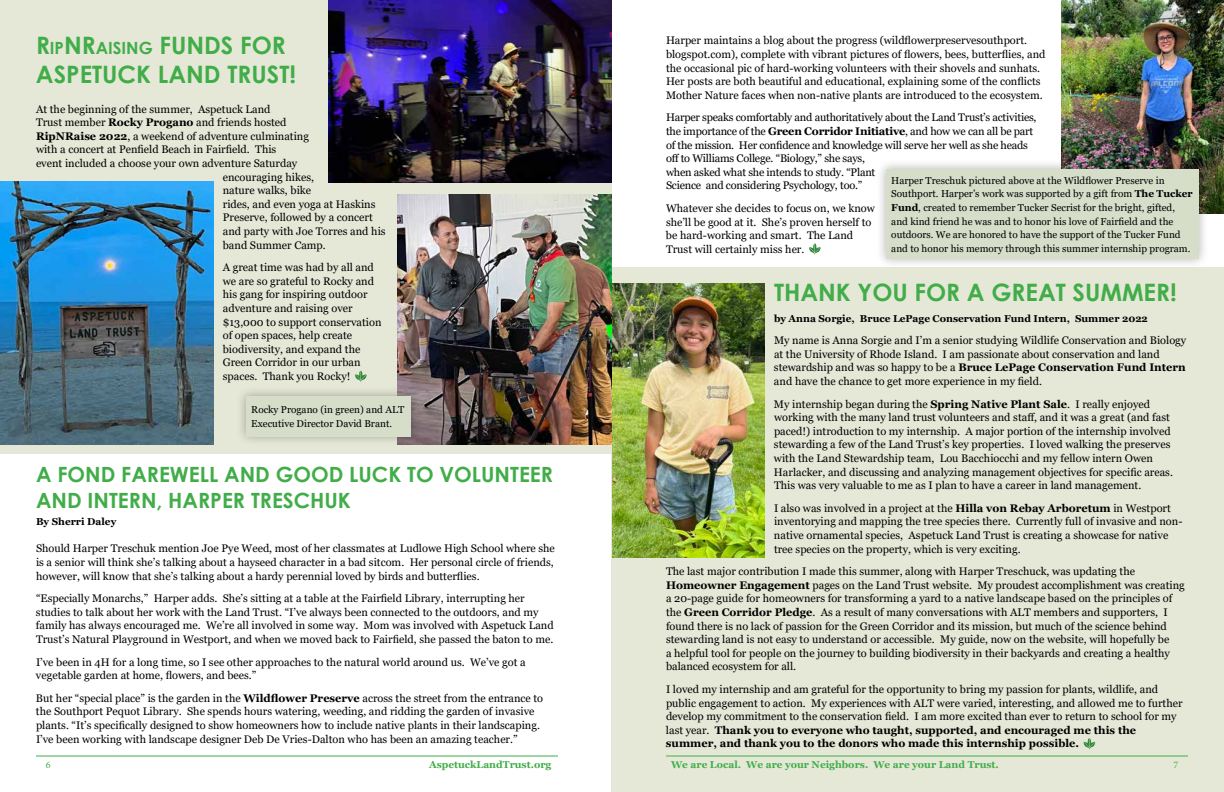
<style>
.page{position:relative;width:1224px;height:792px;background:#fff}
.page>*{position:absolute;margin:0;border:0;box-sizing:border-box;transform-origin:0 0}
.t1{font:700 24px "Century Gothic";color:#41ad49}
.t2{font:700 21px/25.2px "Century Gothic";color:#41ad49}
.t3{font:700 16.8px "Century Gothic";color:#41ad49}
.t4{font:11px/13.6px "Georgia";color:#000}
.t5{font:11px/13.6px "Georgia";letter-spacing:-.02em;color:#000}
.t6{font:10px/13.6px "Georgia";color:#000}
.t7{font:700 10px "Georgia";color:#41ad49}
.t8{font:700 10px "Georgia";color:#000}
.t9{font:10px "Minion Pro";color:#41ad49}
.s1{font-size:24px}
.s2{font-weight:700}
</style>
<div class="page">
<div style="left:0;top:0;width:612px;height:454px;background:#e6e8d7"></div>
<div style="left:612px;top:268px;width:612px;height:524px;background:#e6e8d7"></div>
<hr style="left:36px;top:756px;width:522px;height:1px;background:#41ad49">
<hr style="left:666px;top:756px;width:522px;height:1px;background:#41ad49">
<svg style="left:809px;top:243px;width:12px;height:12px"></svg>
<svg style="left:1084px;top:738px;width:11px;height:11px"></svg>
<img style="left:1061px;top:0;width:163px;height:214px">
<div style="left:876px;top:159px;width:333px;height:110px;background:#000;opacity:.3"></div>
<div style="left:886px;top:169px;width:312px;height:90px;background:#d6deca"></div>
<svg style="left:355px;top:371px;width:12px;height:11px"></svg>
<img style="left:0;top:181px;width:214px;height:263px">
<img style="left:329px;top:0;width:283px;height:182px">
<img style="left:397px;top:194px;width:215px;height:250px">
<div style="left:236px;top:386px;width:185px;height:61px;background:#000;opacity:.3"></div>
<div style="left:246px;top:396px;width:165px;height:40px;background:#d6deca"></div>
<img style="left:612px;top:283px;width:153px;height:275px">
<h3 class="t3" style="left:36px;top:35px;width:251px"><span class="s1">R</span>IP<span class="s1">NR</span>AISING <span class="s1">FUNDS FOR</span></h3>
<h1 class="t1" style="left:36px;top:56px;width:262px">ASPETUCK LAND TRUST!</h1>
<p class="t4" style="left:36px;top:102px;width:236px">At the beginning of the summer, Aspetuck Land</p>
<p class="t4" style="left:36px;top:116px;width:252px">Trust member <span class="s2">Rocky Progano</span> and friends hosted</p>
<p class="t4" style="left:36px;top:129px;width:275px"><span class="s2">RipNRaise 2022</span>, a weekend of adventure culminating</p>
<p class="t4" style="left:36px;top:143px;width:242px">with a concert at Penfield Beach in Fairfield. This</p>
<p class="t4" style="left:36px;top:157px;width:263px">event included a choose your own adventure Saturday</p>
<p class="t4" style="left:223px;top:170px;width:93px">encouraging hikes,</p>
<p class="t4" style="left:223px;top:184px;width:90px">nature walks, bike</p>
<p class="t4" style="left:223px;top:197px;width:154px">rides, and even yoga at Haskins</p>
<p class="t4" style="left:223px;top:211px;width:152px">Preserve, followed by a concert</p>
<p class="t4" style="left:223px;top:225px;width:164px">and party with Joe Torres and his</p>
<p class="t4" style="left:223px;top:238px;width:105px">band Summer Camp.</p>
<p class="t4" style="left:223px;top:261px;width:160px">A great time was had by all and we are so grateful to Rocky and his gang for inspiring outdoor adventure and raising over $13,000 to support conservation of open spaces, help create biodiversity, and expand the<br>Green Corridor in our urban spaces. Thank you Rocky!</p>
<p class="t6" style="left:251px;top:403px;width:155px">Rocky Progano (in green) and ALT<br>Executive Director David Brant.</p>
<h2 class="t2" style="left:36px;top:461px;width:519px">A FOND FAREWELL AND GOOD LUCK TO VOLUNTEER<br>AND INTERN, HARPER TRESCHUK</h2>
<p class="t8" style="left:36px;top:515px;width:82px">By Sherri Daley</p>
<p class="t4" style="left:36px;top:542px;width:520px;text-align:justify">Should Harper Treschuk mention Joe Pye Weed, most of her classmates at Ludlowe High School where she is a senior will think she’s talking about a hayseed character in a bad sitcom. Her personal circle of friends, however, will know that she’s talking about a hardy perennial loved by birds and butterflies.</p>
<p class="t4" style="left:36px;top:592px;width:519px">“Especially Monarchs,” Harper adds. She’s sitting at a table at the Fairfield Library, interrupting her studies to talk about her work with the Land Trust. “I’ve always been connected to the outdoors, and my family has always encouraged me. We’re all involved in some way. Mom was involved with Aspetuck Land Trust’s Natural Playground in Westport, and when we moved back to Fairfield, she passed the baton to me.</p>
<p class="t4" style="left:36px;top:655px;width:491px">I’ve been in 4H for a long time, so I see other approaches to the natural world around us. We’ve got a vegetable garden at home, flowers, and bees.”</p>
<p class="t4" style="left:36px;top:691px;width:509px">But her “special place” is the garden in the <span class="s2">Wildflower Preserve</span> across the street from the entrance to the Southport Pequot Library. She spends hours watering, weeding, and ridding the garden of invasive plants. “It’s specifically designed to show homeowners how to include native plants in their landscaping.<br>I’ve been working with landscape designer Deb De Vries-Dalton who has been an amazing teacher.”</p>
<p class="t4" style="left:666px;top:34px;width:381px">Harper maintains a blog about the progress (wildflowerpreservesouthport. blogspot.com), complete with vibrant pictures of flowers, bees, butterflies, and the occasional pic of hard-working volunteers with their shovels and sunhats.<br>Her posts are both beautiful and educational, explaining some of the conflicts Mother Nature faces when non-native plants are introduced to the ecosystem.</p>
<p class="t5" style="left:666px;top:111px;width:372px">Harper speaks comfortably and authoritatively about the Land Trust’s activities, the importance of the <span class="s2">Green Corridor Initiative</span>, and how we can all be part of the mission. Her confidence and knowledge will serve her well as she heads off to Williams College. “Biology,” she says,<br>when asked what she intends to study. “Plant<br>Science and considering Psychology, too.”</p>
<p class="t4" style="left:666px;top:202px;width:210px">Whatever she decides to focus on, we know she’ll be good at it. She’s proven herself to be hard-working and smart. The Land Trust will certainly miss her.</p>
<h1 class="t1" style="left:774px;top:274px;width:404px">THANK YOU FOR A GREAT SUMMER!</h1>
<p class="t8" style="left:774px;top:312px;width:375px">by Anna Sorgie, Bruce LePage Conservation Fund Intern, Summer 2022</p>
<p class="t4" style="left:774px;top:334px;width:414px">My name is Anna Sorgie and I’m a senior studying Wildlife Conservation and Biology at the University of Rhode Island. I am passionate about conservation and land stewardship and was so happy to be a <span class="s2">Bruce LePage Conservation Fund Intern </span>and have the chance to get more experience in my field.</p>
<p class="t4" style="left:774px;top:397px;width:401px">My internship began during the <span class="s2">Spring Native Plant Sale</span>. I really enjoyed working with the many land trust volunteers and staff, and it was a great (and fast paced!) introduction to my internship. A major portion of the internship involved stewarding a few of the Land Trust’s key properties. I loved walking the preserves with the Land Stewardship team, Lou Bacchiocchi and my fellow intern Owen Harlacker, and discussing and analyzing management objectives for specific areas.<br>This was very valuable to me as I plan to have a career in land management.</p>
<p class="t4" style="left:774px;top:501px;width:410px">I also was involved in a project at the <span class="s2">Hilla von Rebay Arboretum</span> in Westport inventorying and mapping the tree species there. Currently full of invasive and non&shy;native ornamental species, Aspetuck Land Trust is creating a showcase for native tree species on the property, which is very exciting.</p>
<p class="t4" style="left:666px;top:565px;width:520px">The last major contribution I made this summer, along with Harper Treschuck, was updating the <span class="s2">Homeowner Engagement</span> pages on the Land Trust website. My proudest accomplishment was creating a 20-page guide for homeowners for transforming a yard to a native landscape based on the principles of the <span class="s2">Green Corridor Pledge</span>. As a result of many conversations with ALT members and supporters, I found there is no lack of passion for the Green Corridor and its mission, but much of the science behind stewarding land is not easy to understand or accessible. My guide, now on the website, will hopefully be<br>a helpful tool for people on the journey to building biodiversity in their backyards and creating a healthy balanced ecosystem for all.</p>
<p class="t4" style="left:666px;top:683px;width:518px">I loved my internship and am grateful for the opportunity to bring my passion for plants, wildlife, and public engagement to action. My experiences with ALT were varied, interesting, and allowed me to further develop my commitment to the conservation field. I am more excited than ever to return to school for my last year. <span class="s2">Thank you to everyone who taught, supported, and encouraged me this the summer, and thank you to the donors who made this internship possible.</span></p>
<p class="t6" style="left:891px;top:174px;width:303px">Harper Treschuk pictured above at the Wildflower Preserve in Southport. Harper’s work was supported by a gift from <span class="s2">The Tucker Fund</span>, created to remember Tucker Secrist for the bright, gifted, and kind friend he was and to honor his love of Fairfield and the outdoors. We are honored to have the support of the Tucker Fund and to honor his memory through this summer internship program.</p>
<p class="t9" style="left:46px;top:758px;width:6px">6</p>
<p class="t7" style="left:429px;top:759px;width:124px">AspetuckLandTrust.org</p>
<p class="t7" style="left:671px;top:759px;width:329px">We are Local. We are your Neighbors. We are your Land Trust.</p>
<p class="t9" style="left:1173px;top:758px;width:6px">7</p>
</div>
